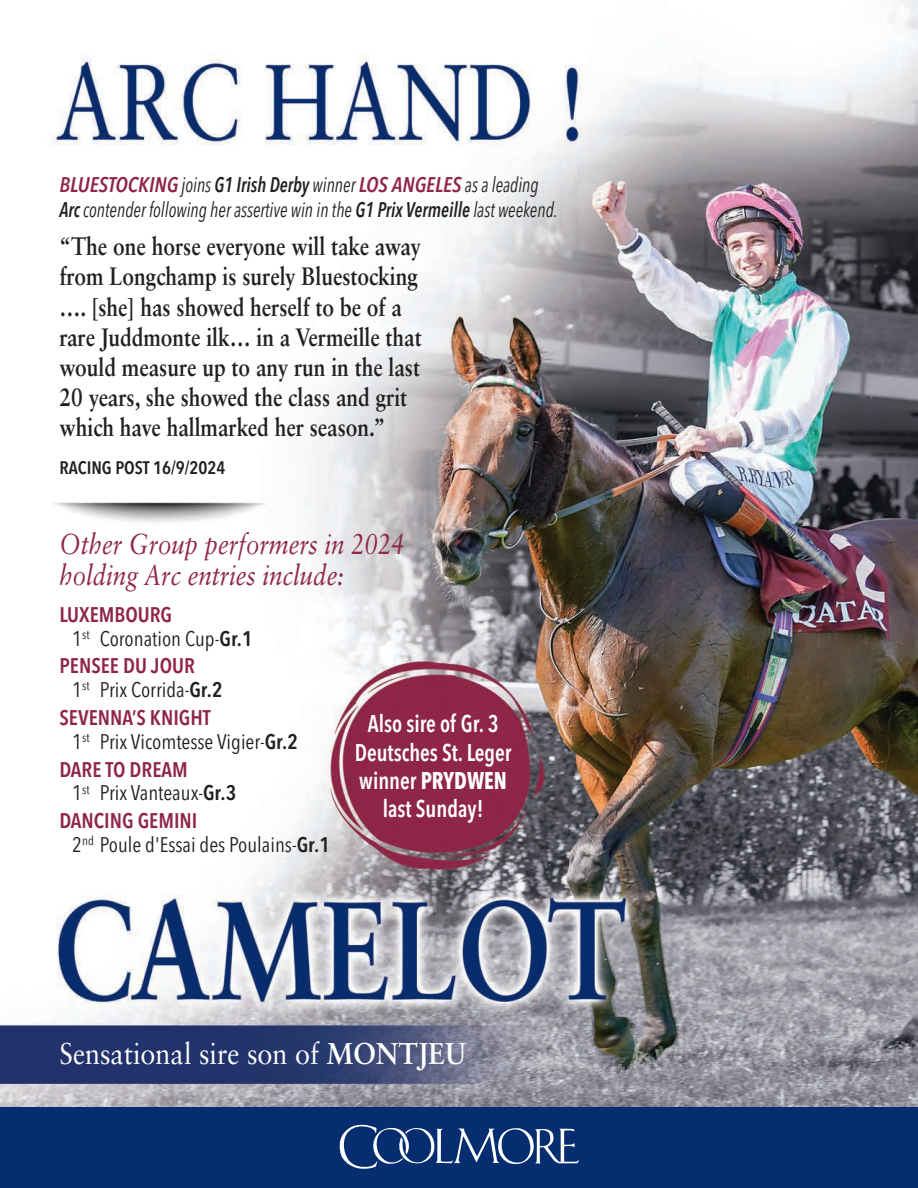
<style>
.page{position:relative;width:918px;height:1188px;background:#fff}
.page>*{position:absolute;margin:0;border:0;box-sizing:border-box;transform-origin:0 0}
.t1{font:30px "Sabon LT Std";color:#fff;scale:.9 1}
.t2{font:italic 28.8px/31.2px "Sabon LT Std";color:#8f2648;scale:.83 1}
.t3{font:700 25.2px/30.3px "Sabon LT Std";color:#231f20;scale:.83 1}
.t4{font:600 24px/28.2px "Avenir Next Condensed";color:#fff;text-align:center;scale:.9 1}
.t5{font:21px/23.7px "Avenir Next Condensed";color:#231f20}
.t6{font:italic 21px/25.2px "Avenir Next Condensed";color:#231f20;scale:.85 1}
.t7{font:600 18px "Avenir Next Condensed";color:#231f20}
.s1{font-weight:600;color:#8f2648}
.s2{font-weight:600}
.s3{font-weight:700}
</style>
<div class="page">
<img style="left:0;top:0;width:918px;height:1107px">
<div style="left:0;top:1107px;width:918px;height:81px;background:#052d6f"></div>
<svg style="left:339px;top:1124px;width:240px;height:45px"></svg>
<p class="t6" style="left:60px;top:174px;width:588px"><span class="s1">BLUESTOCKING</span> joins <span class="s2">G1 Irish Derby</span> winner <span class="s1">LOS ANGELES</span> as a leading<br><span class="s2">Arc</span> contender following her assertive win in the <span class="s2">G1 Prix Vermeille</span> last weekend.</p>
<p class="t3" style="left:59px;top:234px;width:438px">“The one horse everyone will take away from Longchamp is surely Bluestocking …. [she] has showed herself to be of a rare Juddmonte ilk… in a Vermeille that would measure up to any run in the last 20 years, she showed the class and grit which have hallmarked her season.”</p>
<p class="t7" style="left:60px;top:460px;width:168px">RACING POST 16/9/2024</p>
<p class="t2" style="left:59px;top:531px;width:417px">Other Group performers in 2024 holding Arc entries include:</p>
<p class="t5" style="left:72px;top:605px;width:182px;text-indent:-13px"><span class="s1">LUXEMBOURG<br></span>1<sup>st</sup> Coronation Cup-<span class="s2">Gr.1</span></p>
<p class="t5" style="left:72px;top:656px;width:152px;text-indent:-13px"><span class="s1">PENSEE DU JOUR<br></span>1<sup>st</sup> Prix Corrida-<span class="s2">Gr.2</span></p>
<p class="t5" style="left:72px;top:708px;width:227px;text-indent:-13px"><span class="s1">SEVENNA’S KNIGHT<br></span>1<sup>st</sup> Prix Vicomtesse Vigier-<span class="s2">Gr.2</span></p>
<p class="t5" style="left:72px;top:759px;width:165px;text-indent:-13px"><span class="s1">DARE TO DREAM<br></span>1<sup>st</sup> Prix Vanteaux-<span class="s2">Gr.3</span></p>
<p class="t5" style="left:72px;top:811px;width:259px;text-indent:-13px"><span class="s1">DANCING GEMINI<br></span>2<sup>nd</sup> Poule d'Essai des Poulains-<span class="s2">Gr.1</span></p>
<p class="t4" style="left:355px;top:712px;width:176px">Also sire of Gr. 3<br>Deutsches St. Leger winner <span class="s3">PRYDWEN </span>last Sunday!</p>
<p class="t1" style="left:60px;top:1036px;width:453px">Sensational sire son of <span class="s3">MONTJEU</span></p>
</div>
